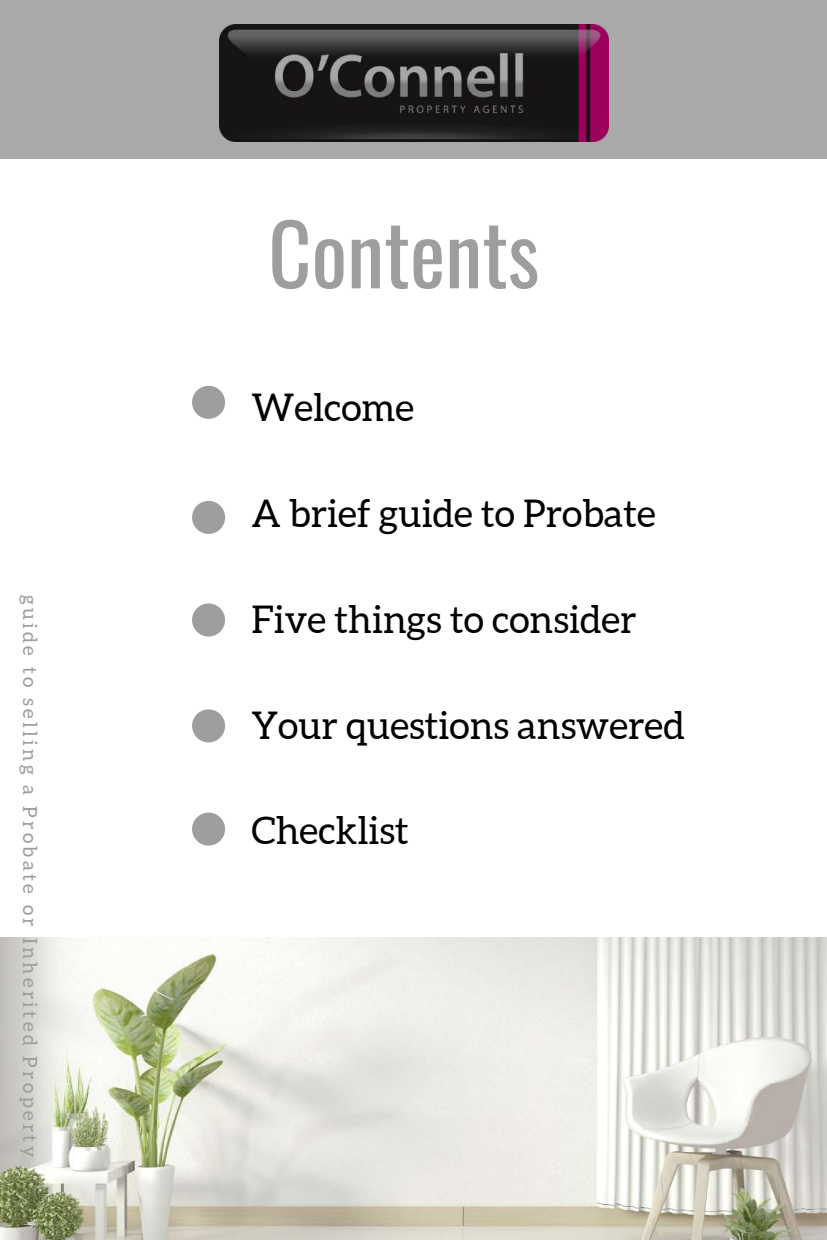
<style>
.page{position:relative;width:827px;height:1240px;background:#fff}
.page>*{position:absolute;margin:0;border:0;box-sizing:border-box;transform-origin:0 0}
.t1{font:84px "Oswald";color:#9e9f9d}
.t2{font:38.1px "Aleo";color:#000}
.t3{font:19.5px "Aleo";letter-spacing:.17em;color:#9e9f9d}
</style>
<div class="page">
<img style="left:0;top:937px;width:827px;height:303px">
<svg style="left:0;top:0;width:827px;height:159px;background:#807c7f"></svg>
<svg style="left:192px;top:501px;width:33px;height:33px"></svg>
<svg style="left:192px;top:603px;width:33px;height:33px"></svg>
<svg style="left:192px;top:709px;width:33px;height:33px"></svg>
<svg style="left:192px;top:812px;width:33px;height:33px"></svg>
<svg style="left:192px;top:386px;width:33px;height:33px"></svg>
<p class="t3" style="left:41px;top:595px;width:564px;rotate:90deg">guide to selling a Probate or Inherited Property</p>
<h1 class="t1" style="left:268px;top:188px;width:273px">Contents</h1>
<p class="t2" style="left:252px;top:386px;width:164px">Welcome</p>
<p class="t2" style="left:252px;top:492px;width:406px">A brief guide to Probate</p>
<p class="t2" style="left:252px;top:598px;width:387px">Five things to consider</p>
<p class="t2" style="left:252px;top:704px;width:435px">Your questions answered</p>
<p class="t2" style="left:252px;top:809px;width:159px">Checklist</p>
</div>
